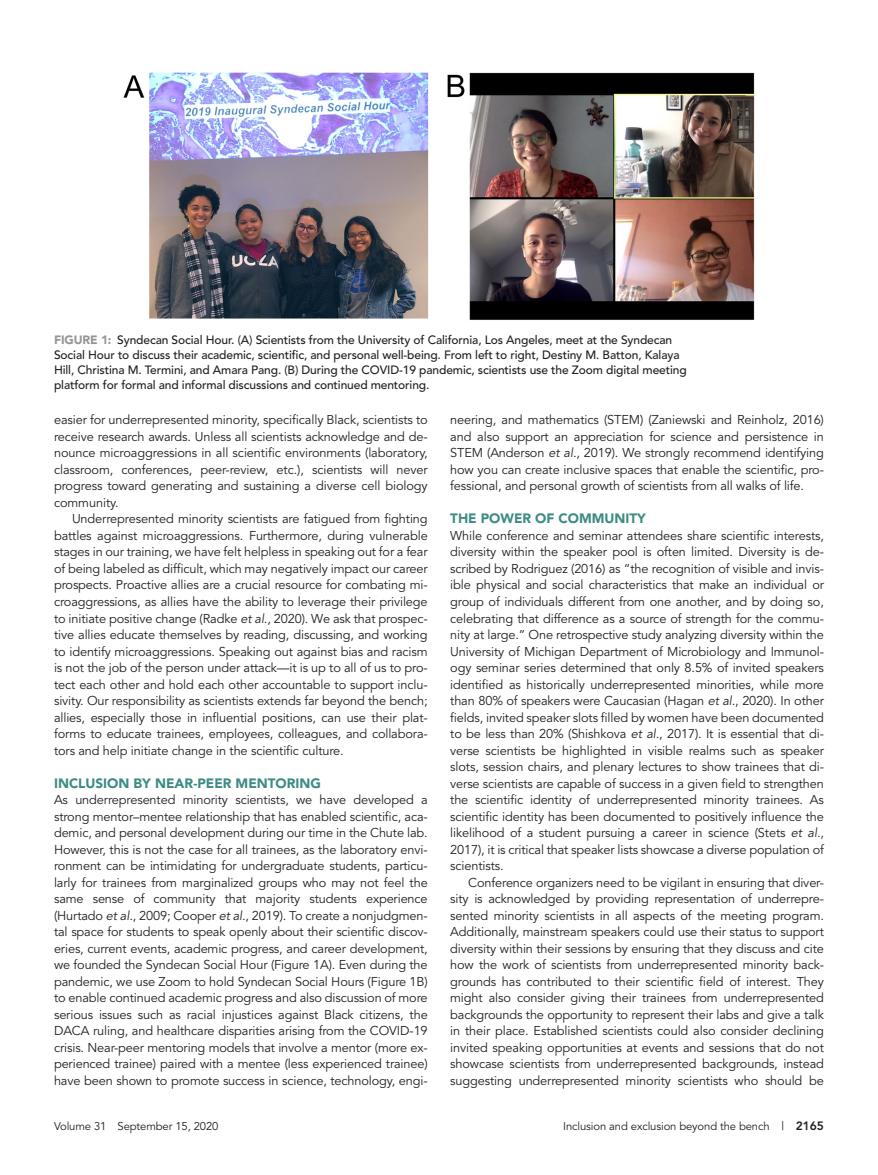
<style>
.page{position:relative;width:878px;height:1175px;background:#fff}
.page>*{position:absolute;margin:0;border:0;box-sizing:border-box;transform-origin:0 0}
.t1{font:900 13.5px "Avenir";color:#3e8c83}
.ParaFL{font:12.75px/16.5px "Avenir";letter-spacing:-.01em;color:#231f20;text-align:justify}
.Para{font:12.75px/16.5px "Avenir";letter-spacing:-.01em;color:#231f20;text-align:justify}
.FigCaption_35_5p{font:500 12px/15px "Avenir";letter-spacing:-.01em;color:#231f20}
.ParaFL-2{font:11.25px "Avenir";letter-spacing:-.01em;color:#231f20}
.s1{font-weight:900;color:#939598}
.s2{font-style:italic}
.s3{font-size:12px}
.s4{font-weight:800;font-size:12px}
</style>
<div class="page">
<img style="left:124px;top:72px;width:630px;height:248px">
<p class="FigCaption_35_5p" style="left:54px;top:333px;width:634px"><span class="s1">FIGURE 1:</span> Syndecan Social Hour. (A) Scientists from the University of California, Los Angeles, meet at the Syndecan Social Hour to discuss their academic, scientific, and personal well-being. From left to right, Destiny M. Batton, Kalaya Hill, Christina M. Termini, and Amara Pang. (B) During the COVID-19 pandemic, scientists use the Zoom digital meeting platform for formal and informal discussions and continued mentoring.</p>
<p class="Para" style="left:54px;top:412px;width:375px">easier for underrepresented minority, specifically Black, scientists to receive research awards. Unless all scientists acknowledge and de&shy;nounce microaggressions in all scientific environments (laboratory, classroom, conferences, peer-review, etc.), scientists will never progress toward generating and sustaining a diverse cell biology community.</p>
<p class="Para" style="left:54px;top:511px;width:375px;text-indent:18px">Underrepresented minority scientists are fatigued from fighting battles against microaggressions. Furthermore, during vulnerable stages in our training, we have felt helpless in speaking out for a fear of being labeled as difficult, which may negatively impact our career prospects. Proactive allies are a crucial resource for combating mi&shy;croaggressions, as allies have the ability to leverage their privilege to initiate positive change (Radke <span class="s2">et al.</span>, 2020). We ask that prospec&shy;tive allies educate themselves by reading, discussing, and working to identify microaggressions. Speaking out against bias and racism is not the job of the person under attack—it is up to all of us to pro&shy;tect each other and hold each other accountable to support inclu&shy;sivity. Our responsibility as scientists extends far beyond the bench; allies, especially those in influential positions, can use their plat&shy;forms to educate trainees, employees, colleagues, and collabora&shy;tors and help initiate change in the scientific culture.</p>
<h1 class="t1" style="left:54px;top:774px;width:268px">INCLUSION BY NEAR-PEER MENTORING</h1>
<p class="ParaFL" style="left:54px;top:791px;width:375px">As underrepresented minority scientists, we have developed a strong mentor–mentee relationship that has enabled scientific, aca&shy;demic, and personal development during our time in the Chute lab.<br>However, this is not the case for all trainees, as the laboratory envi&shy;ronment can be intimidating for undergraduate students, particu&shy;larly for trainees from marginalized groups who may not feel the same sense of community that majority students experience (Hurtado <span class="s2">et al.</span>, 2009; Cooper <span class="s2">et al.</span>, 2019). To create a nonjudgmen&shy;tal space for students to speak openly about their scientific discov&shy;eries, current events, academic progress, and career development, we founded the Syndecan Social Hour (Figure 1A). Even during the pandemic, we use Zoom to hold Syndecan Social Hours (Figure 1B) to enable continued academic progress and also discussion of more serious issues such as racial injustices against Black citizens, the DACA ruling, and healthcare disparities arising from the COVID-19 crisis. Near-peer mentoring models that involve a mentor (more ex&shy;perienced trainee) paired with a mentee (less experienced trainee) have been shown to promote success in science, technology, engi-</p>
<p class="ParaFL" style="left:450px;top:412px;width:375px">neering, and mathematics (STEM) (Zaniewski and Reinholz, 2016) and also support an appreciation for science and persistence in STEM (Anderson <span class="s2">et al.</span>, 2019). We strongly recommend identifying how you can create inclusive spaces that enable the scientific, pro&shy;fessional, and personal growth of scientists from all walks of life.</p>
<h1 class="t1" style="left:450px;top:510px;width:197px">THE POWER OF COMMUNITY</h1>
<p class="ParaFL" style="left:450px;top:527px;width:375px">While conference and seminar attendees share scientific interests, diversity within the speaker pool is often limited. Diversity is de&shy;scribed by Rodriguez (2016) as “the recognition of visible and invis&shy;ible physical and social characteristics that make an individual or group of individuals different from one another, and by doing so, celebrating that difference as a source of strength for the commu&shy;nity at large.” One retrospective study analyzing diversity within the University of Michigan Department of Microbiology and Immunol&shy;ogy seminar series determined that only 8.5% of invited speakers identified as historically underrepresented minorities, while more than 80% of speakers were Caucasian (Hagan <span class="s2">et al.</span>, 2020). In other fields, invited speaker slots filled by women have been documented to be less than 20% (Shishkova <span class="s2">et al.</span>, 2017). It is essential that di&shy;verse scientists be highlighted in visible realms such as speaker slots, session chairs, and plenary lectures to show trainees that di&shy;verse scientists are capable of success in a given field to strengthen the scientific identity of underrepresented minority trainees. As scientific identity has been documented to positively influence the likelihood of a student pursuing a career in science (Stets <span class="s2">et al.</span>, 2017), it is critical that speaker lists showcase a diverse population of scientists.</p>
<p class="Para" style="left:450px;top:874px;width:375px;text-indent:18px">Conference organizers need to be vigilant in ensuring that diver&shy;sity is acknowledged by providing representation of underrepre&shy;sented minority scientists in all aspects of the meeting program.<br>Additionally, mainstream speakers could use their status to support diversity within their sessions by ensuring that they discuss and cite how the work of scientists from underrepresented minority back&shy;grounds has contributed to their scientific field of interest. They might also consider giving their trainees from underrepresented backgrounds the opportunity to represent their labs and give a talk in their place. Established scientists could also consider declining invited speaking opportunities at events and sessions that do not showcase scientists from underrepresented backgrounds, instead suggesting underrepresented minority scientists who should be</p>
<p class="ParaFL-2" style="left:54px;top:1119px;width:166px">Volume 31 September 15, 2020</p>
<p class="ParaFL-2" style="left:563px;top:1119px;width:262px">Inclusion and exclusion beyond the bench <span class="s3">|</span> <span class="s4">2165</span></p>
</div>
